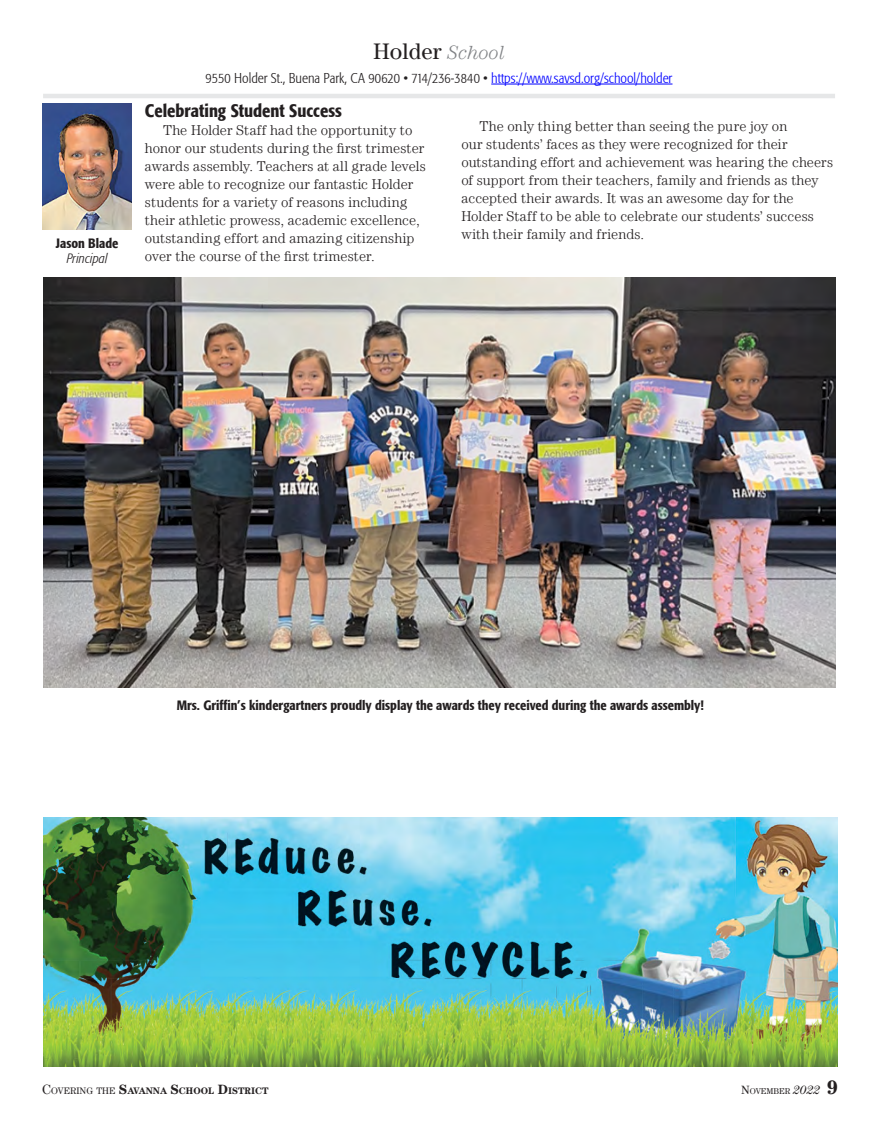
<style>
.page{position:relative;width:878px;height:1121px;background:#fff}
.page>*{position:absolute;margin:0;border:0;box-sizing:border-box;transform-origin:0 0}
.t1{font:22.5px "Century LT";letter-spacing:.005em;color:#231f20}
.t2{font:500 condensed 18px "Formata";color:#231f20}
.t3{font:300 14.25px/18px "Century LT";letter-spacing:.01em;color:#231f20}
.t4{font:300 condensed 14.25px "Formata";color:#231f20}
.t5{font:500 condensed 13.5px "Formata";color:#231f20}
.t6{font:italic 300 condensed 13.5px "Formata";letter-spacing:.005em;color:#231f20}
.t7{font:700 9.45px "Century LT";color:#231f20}
.t8{font:8.4px "Century LT";color:#231f20}
.s1{font-weight:300;font-style:italic;font-size:19.5px;color:#808285}
.s2{color:#00f}
.s3{font-weight:400;font-size:13.5px}
.s4{font-weight:400}
.s5{font-size:13.5px}
.s6{font-size:12px}
.s7{font-style:italic;font-size:12px}
.s8{font-weight:700;font-size:19.5px}
</style>
<div class="page">
<hr style="left:43px;top:94px;width:792px;height:4px;background:#e6e7e8">
<hr style="left:491px;top:84px;width:181px;height:1px;background:#00f">
<img style="left:43px;top:103px;width:88px;height:126px">
<img style="left:43px;top:278px;width:792px;height:410px">
<img style="left:43px;top:817px;width:794px;height:249px">
<p class="t5" style="left:56px;top:235px;width:64px">Jason Blade</p>
<p class="t6" style="left:67px;top:250px;width:42px">Principal</p>
<h1 class="t1" style="left:373px;top:38px;width:133px">Holder <span class="s1">School</span></h1>
<p class="t4" style="left:206px;top:70px;width:468px">9550 Holder St., Buena Park, CA 90620 • 714/236-3840 • <span class="s2">https://www.savsd.org/school/holder</span></p>
<p class="t2" style="left:145px;top:100px;width:198px">Celebrating Student Success</p>
<p class="t3" style="left:145px;top:121px;width:282px;text-indent:18px">The Holder Staff had the opportunity to honor our students during the first trimester awards assembly. Teachers at all grade levels were able to recognize our fantastic Holder students for a variety of reasons including their athletic prowess, academic excellence, outstanding effort and amazing citizenship over the course of the first trimester.</p>
<p class="t3" style="left:461px;top:117px;width:373px;text-indent:18px">The only thing better than seeing the pure joy on<br>our students’ faces as they were recognized for their outstanding effort and achievement was hearing the cheers of support from their teachers, family and friends as they accepted their awards. It was an awesome day for the Holder Staff to be able to celebrate our students’ success with their family and friends.</p>
<p class="t5" style="left:177px;top:696px;width:528px">Mrs. Griffin’s kindergartners proudly display the awards they received during the awards assembly!</p>
<p class="t7" style="left:42px;top:1085px;width:228px"><span class="s3">C</span><span class="s4">OVERING THE</span> <span class="s5">S</span>AVANNA <span class="s5">S</span>CHOOL <span class="s5">D</span>ISTRICT</p>
<p class="t8" style="left:741px;top:1086px;width:98px"><span class="s6">N</span>OVEMBER <span class="s7">2022</span> <span class="s8">9</span></p>
</div>
